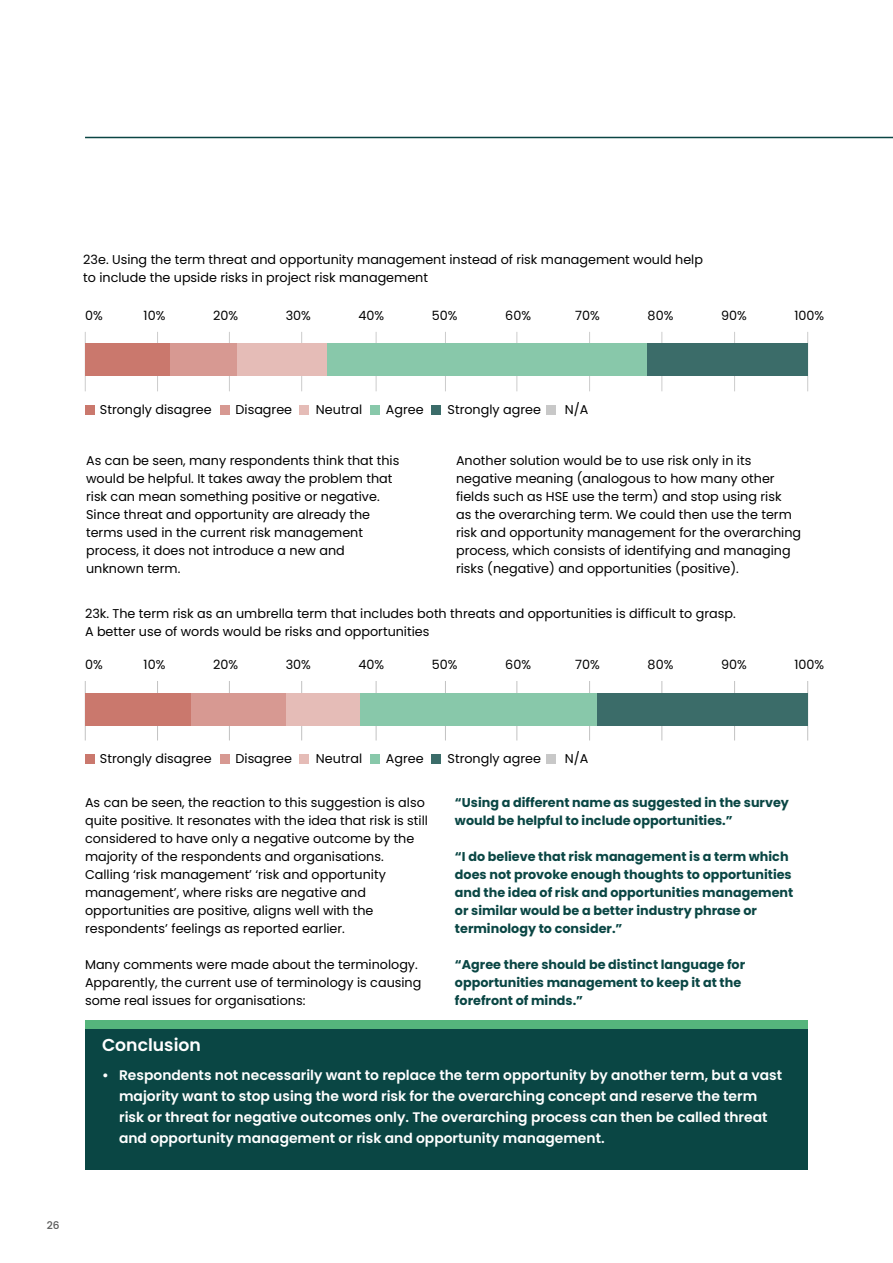
<style>
.page{position:relative;width:893px;height:1263px;background:#fff}
.page>*{position:absolute;margin:0;border:0;box-sizing:border-box;transform-origin:0 0}
.t1{font:600 17.25px "Poppins";color:#fff}
.t2{font:600 13.8px/21px "Poppins";color:#fff}
.t3{font:12.75px/18px "Poppins";color:#000}
.t4{font:700 12.75px/18px "Poppins";color:#0a4644}
.t5{font:500 10.5px "Poppins";color:#575756}
</style>
<div class="page">
<hr style="left:85px;top:137px;width:808px;height:1px;background:#0a4644">
<div style="left:85px;top:1021px;width:723px;height:149px;background:#0a4644"></div>
<div style="left:85px;top:1020px;width:723px;height:8px;background:#55b57c"></div>
<div style="left:85px;top:405px;width:9px;height:9px;background:#ca786d"></div>
<div style="left:220px;top:405px;width:9px;height:9px;background:#d79992"></div>
<div style="left:299px;top:405px;width:10px;height:9px;background:#e5bcb7"></div>
<div style="left:370px;top:405px;width:9px;height:9px;background:#88c8aa"></div>
<div style="left:432px;top:405px;width:9px;height:9px;background:#3b6c69"></div>
<div style="left:546px;top:405px;width:10px;height:9px;background:#c8c8c8"></div>
<hr style="left:157px;top:332px;width:1px;height:59px;background:#000">
<hr style="left:85px;top:332px;width:1px;height:59px;background:#000">
<hr style="left:229px;top:332px;width:1px;height:59px;background:#000">
<hr style="left:301px;top:332px;width:1px;height:59px;background:#000">
<hr style="left:376px;top:332px;width:1px;height:59px;background:#000">
<hr style="left:445px;top:332px;width:1px;height:59px;background:#000">
<hr style="left:517px;top:332px;width:1px;height:59px;background:#000">
<hr style="left:589px;top:332px;width:1px;height:59px;background:#000">
<hr style="left:662px;top:332px;width:1px;height:59px;background:#000">
<hr style="left:734px;top:332px;width:1px;height:59px;background:#000">
<hr style="left:807px;top:332px;width:1px;height:59px;background:#000">
<div style="left:169px;top:343px;width:71px;height:33px;background:#d79992"></div>
<div style="left:85px;top:343px;width:85px;height:33px;background:#ca786d"></div>
<div style="left:237px;top:343px;width:93px;height:33px;background:#e5bcb7"></div>
<div style="left:328px;top:343px;width:323px;height:33px;background:#88c8aa"></div>
<div style="left:648px;top:343px;width:160px;height:33px;background:#3b6c69"></div>
<div style="left:85px;top:754px;width:9px;height:9px;background:#ca786d"></div>
<div style="left:220px;top:754px;width:9px;height:9px;background:#d79992"></div>
<div style="left:299px;top:754px;width:10px;height:9px;background:#e5bcb7"></div>
<div style="left:370px;top:754px;width:9px;height:9px;background:#88c8aa"></div>
<div style="left:432px;top:754px;width:9px;height:9px;background:#3b6c69"></div>
<div style="left:546px;top:754px;width:10px;height:9px;background:#c8c8c8"></div>
<hr style="left:157px;top:681px;width:1px;height:59px;background:#000">
<hr style="left:85px;top:681px;width:1px;height:59px;background:#000">
<hr style="left:229px;top:681px;width:1px;height:59px;background:#000">
<hr style="left:301px;top:681px;width:1px;height:59px;background:#000">
<hr style="left:376px;top:681px;width:1px;height:59px;background:#000">
<hr style="left:445px;top:681px;width:1px;height:59px;background:#000">
<hr style="left:517px;top:681px;width:1px;height:59px;background:#000">
<hr style="left:589px;top:681px;width:1px;height:59px;background:#000">
<hr style="left:662px;top:681px;width:1px;height:59px;background:#000">
<hr style="left:734px;top:681px;width:1px;height:59px;background:#000">
<hr style="left:807px;top:681px;width:1px;height:59px;background:#000">
<div style="left:190px;top:692px;width:96px;height:33px;background:#d79992"></div>
<div style="left:85px;top:692px;width:105px;height:33px;background:#ca786d"></div>
<div style="left:286px;top:692px;width:75px;height:33px;background:#e5bcb7"></div>
<div style="left:360px;top:692px;width:240px;height:33px;background:#88c8aa"></div>
<div style="left:597px;top:692px;width:211px;height:33px;background:#3b6c69"></div>
<p class="t3" style="left:83px;top:250px;width:621px">23e. Using the term threat and opportunity management instead of risk management would help to include the upside risks in project risk management</p>
<p class="t3" style="left:85px;top:306px;width:19px">0%</p>
<p class="t3" style="left:144px;top:306px;width:23px">10%</p>
<p class="t3" style="left:213px;top:306px;width:27px">20%</p>
<p class="t3" style="left:286px;top:306px;width:27px">30%</p>
<p class="t3" style="left:359px;top:306px;width:27px">40%</p>
<p class="t3" style="left:432px;top:306px;width:27px">50%</p>
<p class="t3" style="left:505px;top:306px;width:27px">60%</p>
<p class="t3" style="left:575px;top:306px;width:26px">70%</p>
<p class="t3" style="left:648px;top:306px;width:27px">80%</p>
<p class="t3" style="left:721px;top:306px;width:27px">90%</p>
<p class="t3" style="left:794px;top:306px;width:31px">100%</p>
<p class="t3" style="left:100px;top:401px;width:113px">Strongly disagree</p>
<p class="t3" style="left:236px;top:401px;width:58px">Disagree</p>
<p class="t3" style="left:316px;top:401px;width:48px">Neutral</p>
<p class="t3" style="left:386px;top:401px;width:39px">Agree</p>
<p class="t3" style="left:448px;top:401px;width:95px">Strongly agree</p>
<p class="t3" style="left:565px;top:401px;width:25px">N/A</p>
<p class="t3" style="left:86px;top:452px;width:315px">As can be seen, many respondents think that this would be helpful. It takes away the problem that risk can mean something positive or negative.<br>Since threat and opportunity are already the terms used in the current risk management process, it does not introduce a new and unknown term.</p>
<p class="t3" style="left:456px;top:452px;width:347px">Another solution would be to use risk only in its negative meaning (analogous to how many other fields such as HSE use the term) and stop using risk<br>as the overarching term. We could then use the term risk and opportunity management for the overarching process, which consists of identifying and managing risks (negative) and opportunities (positive).</p>
<p class="t3" style="left:85px;top:605px;width:652px">23k. The term risk as an umbrella term that includes both threats and opportunities is difficult to grasp.<br>A better use of words would be risks and opportunities</p>
<p class="t3" style="left:85px;top:655px;width:19px">0%</p>
<p class="t3" style="left:144px;top:655px;width:23px">10%</p>
<p class="t3" style="left:213px;top:655px;width:27px">20%</p>
<p class="t3" style="left:286px;top:655px;width:27px">30%</p>
<p class="t3" style="left:359px;top:655px;width:27px">40%</p>
<p class="t3" style="left:432px;top:655px;width:27px">50%</p>
<p class="t3" style="left:505px;top:655px;width:27px">60%</p>
<p class="t3" style="left:575px;top:655px;width:26px">70%</p>
<p class="t3" style="left:648px;top:655px;width:27px">80%</p>
<p class="t3" style="left:721px;top:655px;width:27px">90%</p>
<p class="t3" style="left:794px;top:655px;width:31px">100%</p>
<p class="t3" style="left:100px;top:750px;width:113px">Strongly disagree</p>
<p class="t3" style="left:236px;top:750px;width:58px">Disagree</p>
<p class="t3" style="left:316px;top:750px;width:48px">Neutral</p>
<p class="t3" style="left:386px;top:750px;width:39px">Agree</p>
<p class="t3" style="left:448px;top:750px;width:95px">Strongly agree</p>
<p class="t3" style="left:565px;top:750px;width:25px">N/A</p>
<p class="t3" style="left:85px;top:794px;width:344px">As can be seen, the reaction to this suggestion is also quite positive. It resonates with the idea that risk is still considered to have only a negative outcome by the majority of the respondents and organisations.<br>Calling ‘risk management’ ‘risk and opportunity management’, where risks are negative and opportunities are positive, aligns well with the respondents’ feelings as reported earlier.</p>
<p class="t3" style="left:85px;top:956px;width:338px">Many comments were made about the terminology.<br>Apparently, the current use of terminology is causing some real issues for organisations:</p>
<p class="t4" style="left:455px;top:794px;width:335px">“Using a different name as suggested in the survey would be helpful to include opportunities.”</p>
<p class="t4" style="left:455px;top:848px;width:340px">“I do believe that risk management is a term which does not provoke enough thoughts to opportunities and the idea of risk and opportunities management or similar would be a better industry phrase or terminology to consider.”</p>
<p class="t4" style="left:455px;top:956px;width:292px">“Agree there should be distinct language for opportunities management to keep it at the forefront of minds.”</p>
<h1 class="t1" style="left:102px;top:1034px;width:100px">Conclusion</h1>
<p class="t2" style="left:119px;top:1065px;width:665px;text-indent:-17px">• Respondents not necessarily want to replace the term opportunity by another term, but a vast majority want to stop using the word risk for the overarching concept and reserve the term risk or threat for negative outcomes only. The overarching process can then be called threat and opportunity management or risk and opportunity management.</p>
<p class="t5" style="left:47px;top:1219px;width:14px">26</p>
</div>
